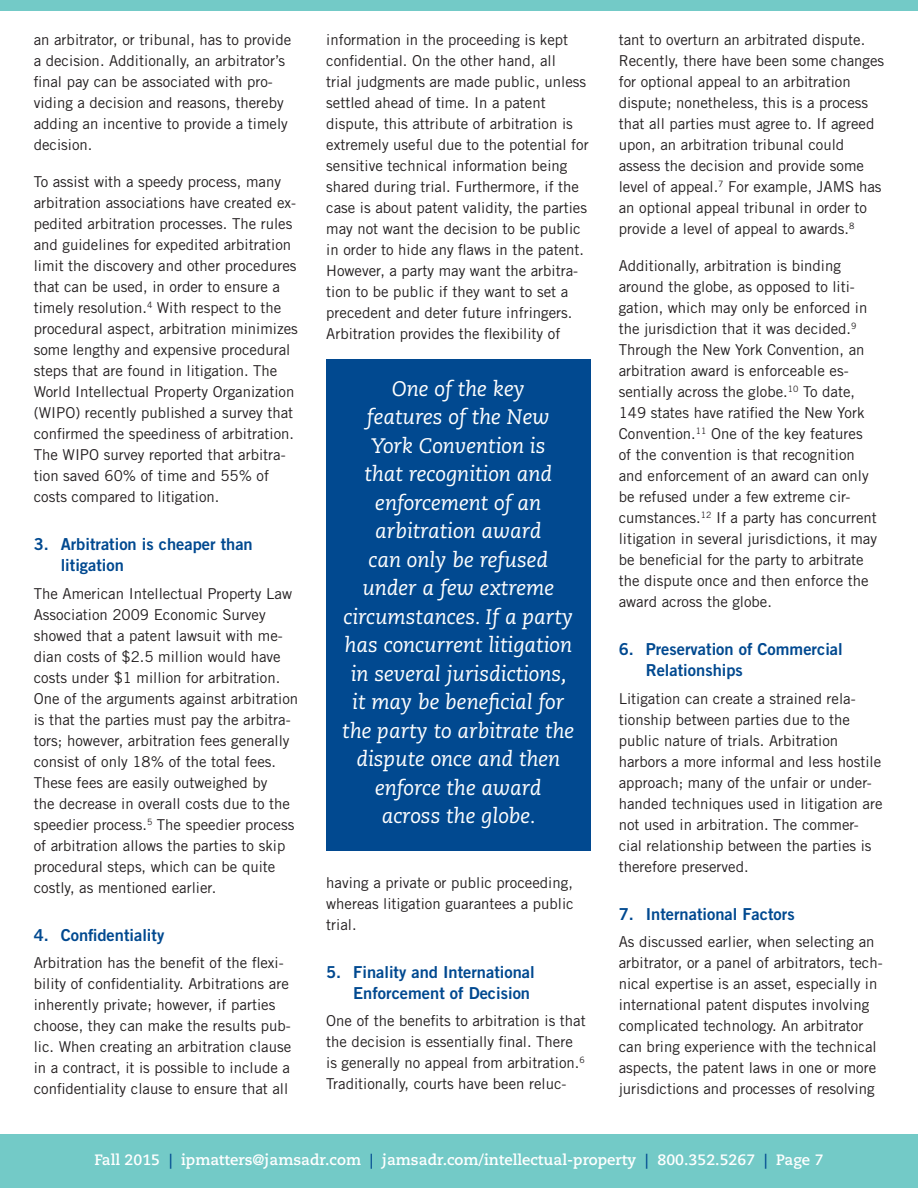
<style>
.page{position:relative;width:918px;height:1188px;background:#fff}
.page>*{position:absolute;margin:0;border:0;box-sizing:border-box;transform-origin:0 0}
.t1{font:italic 21px/28.5px "Caecilia LT Std";color:#fff;text-align:center}
.t2{font:16.5px/21px "Trade Gothic LT Std Bd 2";color:#014990}
.t3{font:15px/21px "Trade Gothic LT Std";color:#231f20}
.t4{font:700 15px "Caecilia";color:#fff}
.s1{color:#014990}
</style>
<div class="page">
<div style="left:0;top:1134px;width:918px;height:54px;background:#73cac7"></div>
<div style="left:0;top:0;width:918px;height:11px;background:#73cac7"></div>
<div style="left:326px;top:360px;width:264px;height:491px;background:#014990"></div>
<p class="t3" style="left:34px;top:29px;width:259px">an arbitrator, or tribunal, has to provide a decision. Additionally, an arbitrator’s final pay can be associated with pro&shy;viding a decision and reasons, thereby adding an incentive to provide a timely decision.</p>
<p class="t3" style="left:34px;top:171px;width:266px">To assist with a speedy process, many arbitration associations have created ex&shy;pedited arbitration processes. The rules and guidelines for expedited arbitration limit the discovery and other procedures that can be used, in order to ensure a timely resolution.<sup>4</sup> With respect to the procedural aspect, arbitration minimizes some lengthy and expensive procedural steps that are found in litigation. The World Intellectual Property Organization (WIPO) recently published a survey that confirmed the speediness of arbitration.<br>The WIPO survey reported that arbitra&shy;tion saved 60% of time and 55% of costs compared to litigation.</p>
<p class="t2" style="left:61px;top:533px;width:194px;text-indent:-27px">3. Arbitration is cheaper than litigation</p>
<p class="t3" style="left:34px;top:583px;width:266px">The American Intellectual Property Law Association 2009 Economic Survey showed that a patent lawsuit with me&shy;dian costs of $2.5 million would have costs under $1 million for arbitration.<br>One of the arguments against arbitration is that the parties must pay the arbitra&shy;tors; however, arbitration fees generally consist of only 18% of the total fees.<br>These fees are easily outweighed by<br>the decrease in overall costs due to the speedier process.<sup>5</sup> The speedier process of arbitration allows the parties to skip procedural steps, which can be quite costly, as mentioned earlier.</p>
<p class="t2" style="left:34px;top:924px;width:132px">4. Confidentiality</p>
<p class="t3" style="left:34px;top:952px;width:259px">Arbitration has the benefit of the flexi&shy;bility of confidentiality. Arbitrations are inherently private; however, if parties choose, they can make the results pub&shy;lic. When creating an arbitration clause in a contract, it is possible to include a confidentiality clause to ensure that all</p>
<p class="t3" style="left:326px;top:29px;width:264px">information in the proceeding is kept confidential. On the other hand, all<br>trial judgments are made public, unless settled ahead of time. In a patent dispute, this attribute of arbitration is extremely useful due to the potential for sensitive technical information being shared during trial. Furthermore, if the case is about patent validity, the parties may not want the decision to be public in order to hide any flaws in the patent.<br>However, a party may want the arbitra&shy;tion to be public if they want to set a precedent and deter future infringers.<br>Arbitration provides the flexibility of</p>
<p class="t1" style="left:342px;top:375px;width:233px">One of the key<br>features of the New<br>York Convention is<br>that recognition and enforcement of an arbitration award<br>can only be refused under a few extreme circumstances. If a party has concurrent litigation in several jurisdictions, it may be beneficial for the party to arbitrate the dispute once and then enforce the award<br>across the globe.</p>
<p class="t3" style="left:326px;top:872px;width:249px;text-align:justify">having a private or public proceeding, whereas litigation guarantees a public trial.</p>
<p class="t2" style="left:326px;top:961px;width:210px;text-align:right">5. Finality and International<br>Enforcement of Decision</p>
<p class="t3" style="left:326px;top:1010px;width:261px">One of the benefits to arbitration is that the decision is essentially final. There is generally no appeal from arbitration.<sup>6<br></sup>Traditionally, courts have been reluc-</p>
<p class="t3" style="left:619px;top:29px;width:267px">tant to overturn an arbitrated dispute.<br>Recently, there have been some changes for optional appeal to an arbitration dispute; nonetheless, this is a process that all parties must agree to. If agreed upon, an arbitration tribunal could assess the decision and provide some level of appeal.<sup>7</sup> For example, JAMS has an optional appeal tribunal in order to provide a level of appeal to awards.<sup>8</sup></p>
<p class="t3" style="left:619px;top:255px;width:260px">Additionally, arbitration is binding around the globe, as opposed to liti&shy;gation, which may only be enforced in the jurisdiction that it was decided.<sup>9<br></sup>Through the New York Convention, an arbitration award is enforceable es&shy;sentially across the globe.<sup>10</sup> To date, 149 states have ratified the New York Convention.<sup>11</sup> One of the key features of the convention is that recognition and enforcement of an award can only be refused under a few extreme cir&shy;cumstances.<sup>12</sup> If a party has concurrent litigation in several jurisdictions, it may be beneficial for the party to arbitrate the dispute once and then enforce the award across the globe.</p>
<p class="t2" style="left:646px;top:638px;width:199px;text-indent:-27px">6. Preservation of Commercial<br>Relationships</p>
<p class="t3" style="left:619px;top:688px;width:265px">Litigation can create a strained rela&shy;tionship between parties due to the public nature of trials. Arbitration harbors a more informal and less hostile approach; many of the unfair or under&shy;handed techniques used in litigation are not used in arbitration. The commer&shy;cial relationship between the parties is therefore preserved.</p>
<p class="t2" style="left:619px;top:903px;width:177px">7. International Factors</p>
<p class="t3" style="left:619px;top:931px;width:266px">As discussed earlier, when selecting an arbitrator, or a panel of arbitrators, tech&shy;nical expertise is an asset, especially in international patent disputes involving complicated technology. An arbitrator can bring experience with the technical aspects, the patent laws in one or more jurisdictions and processes of resolving</p>
<p class="t4" style="left:94px;top:1151px;width:731px">Fall 2015 <span class="s1">|</span> ipmatters@jamsadr.com <span class="s1">|</span> jamsadr.com/intellectual-property <span class="s1">|</span> 800.352.5267 <span class="s1">|</span> Page 7</p>
</div>
